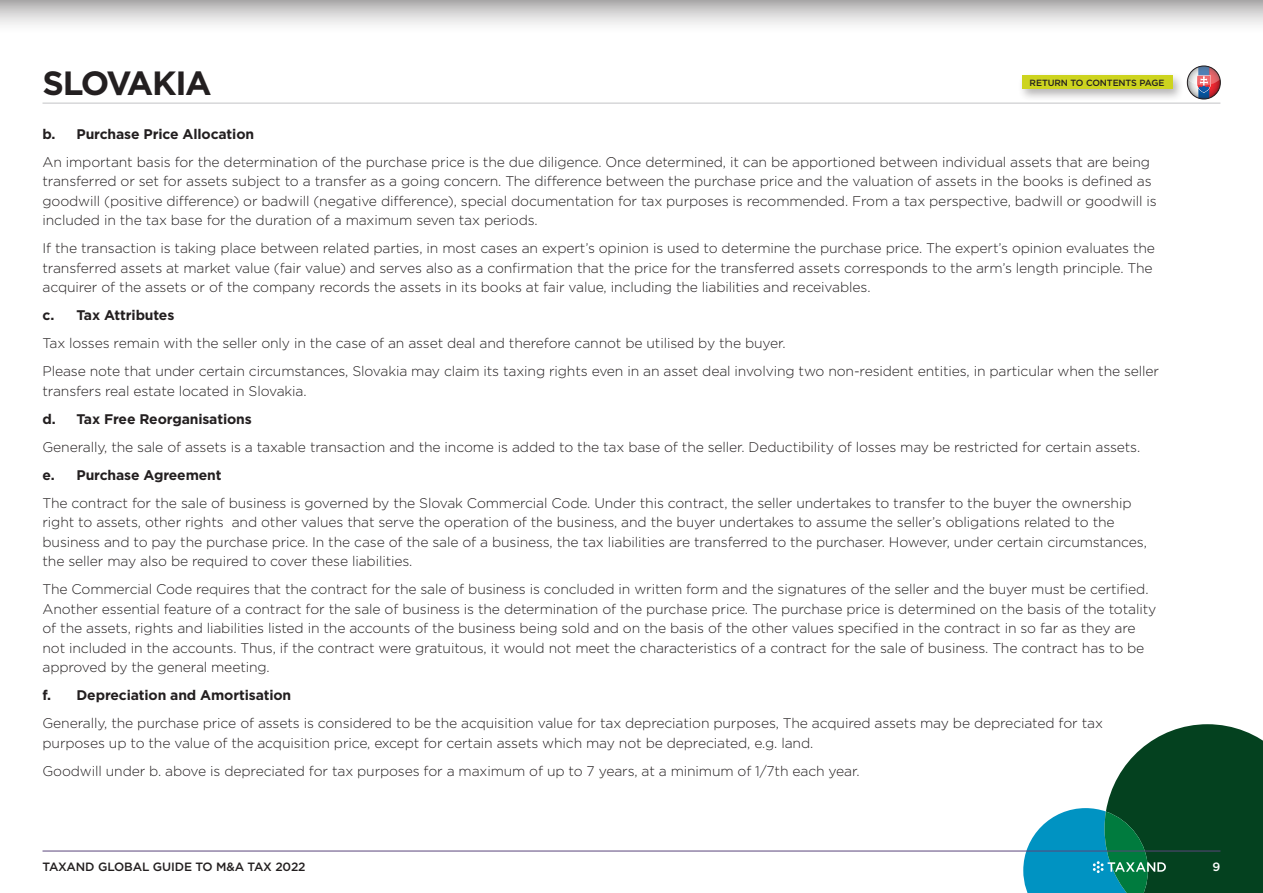
<style>
.page{position:relative;width:1263px;height:893px;background:#fff}
.page>*{position:absolute;margin:0;border:0;box-sizing:border-box;transform-origin:0 0}
.t1{font:700 33.6px "Gotham";letter-spacing:-.04em;color:#231f20}
.Body_Text{font:300 13.95px/19.5px "Gotham";letter-spacing:-.01em;color:#231f20}
.t2{font:700 13.95px "Gotham";letter-spacing:-.01em;color:#231f20}
.t3{font:500 12px "Gotham";letter-spacing:-.01em;color:#231f20}
.t4{font:500 12px "Gotham";color:#fff}
.t5{font:500 9px "Gotham";letter-spacing:-.01em;color:#231f20}
</style>
<div class="page">
<svg style="left:1023px;top:724px;width:240px;height:169px"></svg>
<svg style="left:0;top:0;width:1263px;height:25px;background:#d2d1d1"></svg>
<svg style="left:1186px;top:66px;width:34px;height:34px"></svg>
<div style="left:1187px;top:66px;width:33px;height:33px;border:1px solid #231f20;border-radius:50%"></div>
<hr style="left:43px;top:103px;width:1177px;height:1px;background:#c2c3c5">
<hr style="left:43px;top:851px;width:1177px;height:1px;background:#5b457b">
<div style="left:1018px;top:71px;width:167px;height:31px;background:#231f20;opacity:.33"></div>
<div style="left:1022px;top:75px;width:150px;height:14px;background:#cdd41f"></div>
<h1 class="t1" style="left:43px;top:61px;width:171px">Slovakia</h1>
<p class="t5" style="left:1030px;top:77px;width:136px">RETURN TO CONTENTS PAGE</p>
<p class="t2" style="left:43px;top:125px;width:213px">b. Purchase Price Allocation</p>
<p class="Body_Text" style="left:43px;top:152px;width:1116px">An important basis for the determination of the purchase price is the due diligence. Once determined, it can be apportioned between individual assets that are being transferred or set for assets subject to a transfer as a going concern. The difference between the purchase price and the valuation of assets in the books is defined as goodwill (positive difference) or badwill (negative difference), special documentation for tax purposes is recommended. From a tax perspective, badwill or goodwill is included in the tax base for the duration of a maximum seven tax periods.</p>
<p class="Body_Text" style="left:43px;top:238px;width:1114px">If the transaction is taking place between related parties, in most cases an expert’s opinion is used to determine the purchase price. The expert’s opinion evaluates the transferred assets at market value (fair value) and serves also as a confirmation that the price for the transferred assets corresponds to the arm’s length principle. The acquirer of the assets or of the company records the assets in its books at fair value, including the liabilities and receivables.</p>
<p class="t2" style="left:43px;top:306px;width:133px">c. Tax Attributes</p>
<p class="Body_Text" style="left:43px;top:333px;width:744px">Tax losses remain with the seller only in the case of an asset deal and therefore cannot be utilised by the buyer.</p>
<p class="Body_Text" style="left:43px;top:361px;width:1118px">Please note that under certain circumstances, Slovakia may claim its taxing rights even in an asset deal involving two non-resident entities, in particular when the seller transfers real estate located in Slovakia.</p>
<p class="t2" style="left:43px;top:410px;width:211px">d. Tax Free Reorganisations</p>
<p class="Body_Text" style="left:43px;top:437px;width:1099px">Generally, the sale of assets is a taxable transaction and the income is added to the tax base of the seller. Deductibility of losses may be restricted for certain assets.</p>
<p class="t2" style="left:43px;top:466px;width:181px">e. Purchase Agreement</p>
<p class="Body_Text" style="left:43px;top:493px;width:1106px">The contract for the sale of business is governed by the Slovak Commercial Code. Under this contract, the seller undertakes to transfer to the buyer the ownership right to assets, other rights and other values that serve the operation of the business, and the buyer undertakes to assume the seller’s obligations related to the business and to pay the purchase price. In the case of the sale of a business, the tax liabilities are transferred to the purchaser. However, under certain circumstances, the seller may also be required to cover these liabilities.</p>
<p class="Body_Text" style="left:43px;top:579px;width:1115px">The Commercial Code requires that the contract for the sale of business is concluded in written form and the signatures of the seller and the buyer must be certified.<br>Another essential feature of a contract for the sale of business is the determination of the purchase price. The purchase price is determined on the basis of the totality of the assets, rights and liabilities listed in the accounts of the business being sold and on the basis of the other values specified in the contract in so far as they are not included in the accounts. Thus, if the contract were gratuitous, it would not meet the characteristics of a contract for the sale of business. The contract has to be approved by the general meeting.</p>
<p class="t2" style="left:43px;top:686px;width:250px">f. Depreciation and Amortisation</p>
<p class="Body_Text" style="left:43px;top:713px;width:1062px">Generally, the purchase price of assets is considered to be the acquisition value for tax depreciation purposes, The acquired assets may be depreciated for tax purposes up to the value of the acquisition price, except for certain assets which may not be depreciated, e.g. land.</p>
<p class="Body_Text" style="left:43px;top:761px;width:818px">Goodwill under b. above is depreciated for tax purposes for a maximum of up to 7 years, at a minimum of 1/7th each year.</p>
<p class="t3" style="left:43px;top:859px;width:265px">TAXAND GLOBAL GUIDE TO M&amp;A TAX 2022</p>
<p class="t4" style="left:1212px;top:859px;width:9px">9</p>
</div>
